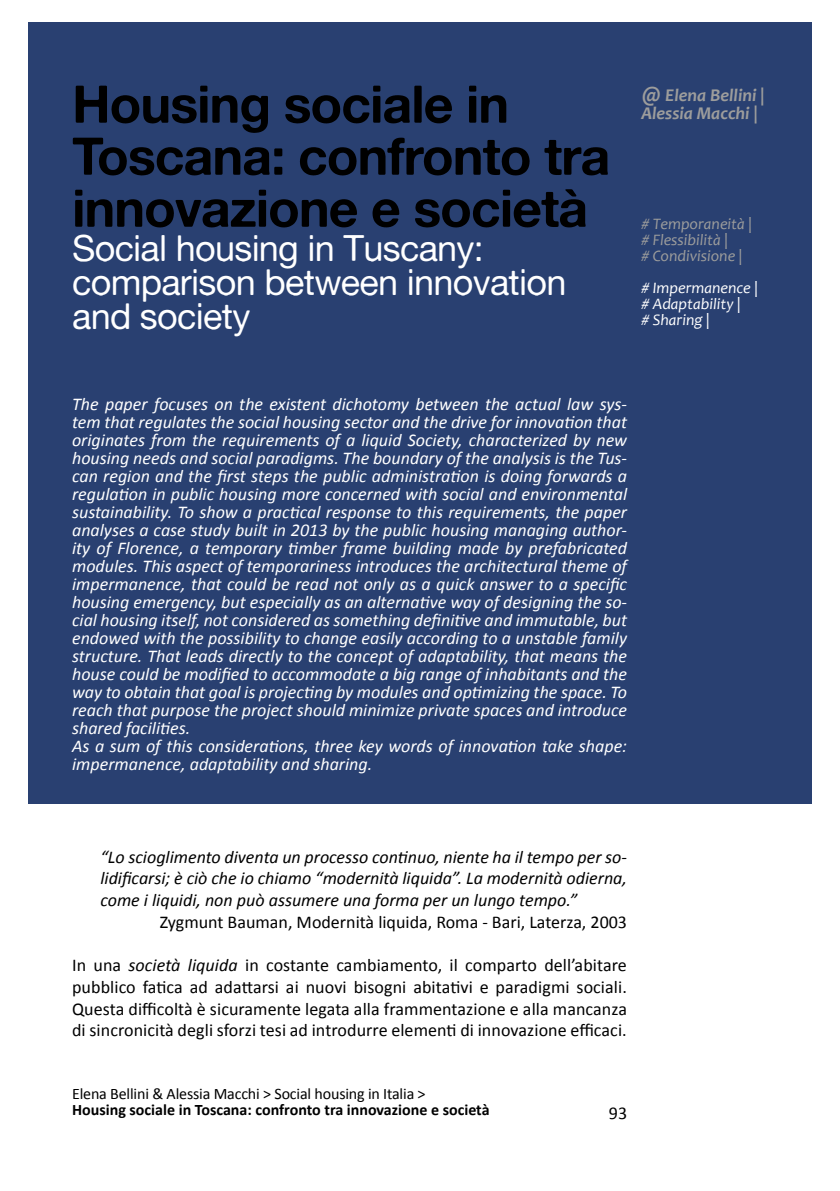
<style>
.page{position:relative;width:840px;height:1191px;background:#fff}
.page>*{position:absolute;margin:0;border:0;box-sizing:border-box;transform-origin:0 0}
.t1{font:52px/52px "Alte Haas Grotesk Bold";letter-spacing:-.02em;color:#000}
.t2{font:36px/34px "Alte Haas Grotesk";letter-spacing:-.02em;color:#fff}
.t3{font:italic 18px/18px "Calibri";color:#fff}
.t4{font:18px/21.6px "Calibri";color:#000;text-align:justify}
.t5{font:italic 18px/21.6px "Calibri";color:#000;text-align:justify}
.t6{font:italic 700 18px/18px "Candara";color:#9d9d9c}
.t7{font:700 16px "Calibri";color:#000}
.t8{font:16px "Calibri";letter-spacing:-.01em;color:#000}
.t9{font:italic 16px/16px "Candara";color:#9d9d9c}
.t10{font:italic 16px/16px "Candara";color:#fff}
.s1{font-size:20px}
.s2{font-style:italic}
</style>
<div class="page">
<div style="left:28px;top:22px;width:783px;height:781px;background:#294071"></div>
<h1 class="t1" style="left:72px;top:77px;width:539px">Housing sociale in<br>Toscana: confronto tra innovazione e società</h1>
<h2 class="t2" style="left:72px;top:230px;width:495px">Social housing in Tuscany: comparison between innovation and society</h2>
<p class="t6" style="left:641px;top:86px;width:125px"><span class="s1">@</span> Elena Bellini |<br>Alessia Macchi |</p>
<p class="t9" style="left:641px;top:215px;width:112px"># Temporaneità | # Flessibilità |<br># Condivisione |</p>
<p class="t10" style="left:641px;top:279px;width:118px"># Impermanence | # Adaptability |<br># Sharing |</p>
<p class="t3" style="left:72px;top:395px;width:556px">The paper focuses on the existent dichotomy between the actual law sys&shy;tem that regulates the social housing sector and the drive for innovation that originates from the requirements of a liquid Society, characterized by new housing needs and social paradigms. The boundary of the analysis is the Tus&shy;can region and the first steps the public administration is doing forwards a regulation in public housing more concerned with social and environmental sustainability. To show a practical response to this requirements, the paper analyses a case study built in 2013 by the public housing managing author&shy;ity of Florence, a temporary timber frame building made by prefabricated modules. This aspect of temporariness introduces the architectural theme of impermanence, that could be read not only as a quick answer to a specific housing emergency, but especially as an alternative way of designing the so&shy;cial housing itself, not considered as something definitive and immutable, but endowed with the possibility to change easily according to a unstable family structure. That leads directly to the concept of adaptability, that means the house could be modified to accommodate a big range of inhabitants and the way to obtain that goal is projecting by modules and optimizing the space. To reach that purpose the project should minimize private spaces and introduce shared facilities.<br>As a sum of this considerations, three key words of innovation take shape: impermanence, adaptability and sharing.</p>
<p class="t5" style="left:100px;top:846px;width:528px">“Lo scioglimento diventa un processo continuo, niente ha il tempo per so&shy;lidificarsi; è ciò che io chiamo “modernità liquida”. La modernità odierna, come i liquidi, non può assumere una forma per un lungo tempo.”</p>
<p class="t4" style="left:160px;top:911px;width:468px">Zygmunt Bauman, Modernità liquida, Roma - Bari, Laterza, 2003</p>
<p class="t4" style="left:72px;top:954px;width:556px">In una <span class="s2">società liquida</span> in costante cambiamento, il comparto dell’abitare pubblico fatica ad adattarsi ai nuovi bisogni abitativi e paradigmi sociali.<br>Questa difficoltà è sicuramente legata alla frammentazione e alla mancanza di sincronicità degli sforzi tesi ad introdurre elementi di innovazione efficaci.</p>
<p class="t8" style="left:72px;top:1083px;width:355px">Elena Bellini &amp; Alessia Macchi &gt; Social housing in Italia &gt;</p>
<p class="t7" style="left:72px;top:1099px;width:419px">Housing sociale in Toscana: confronto tra innovazione e società</p>
<p class="t4" style="left:608px;top:1102px;width:20px">93</p>
</div>
